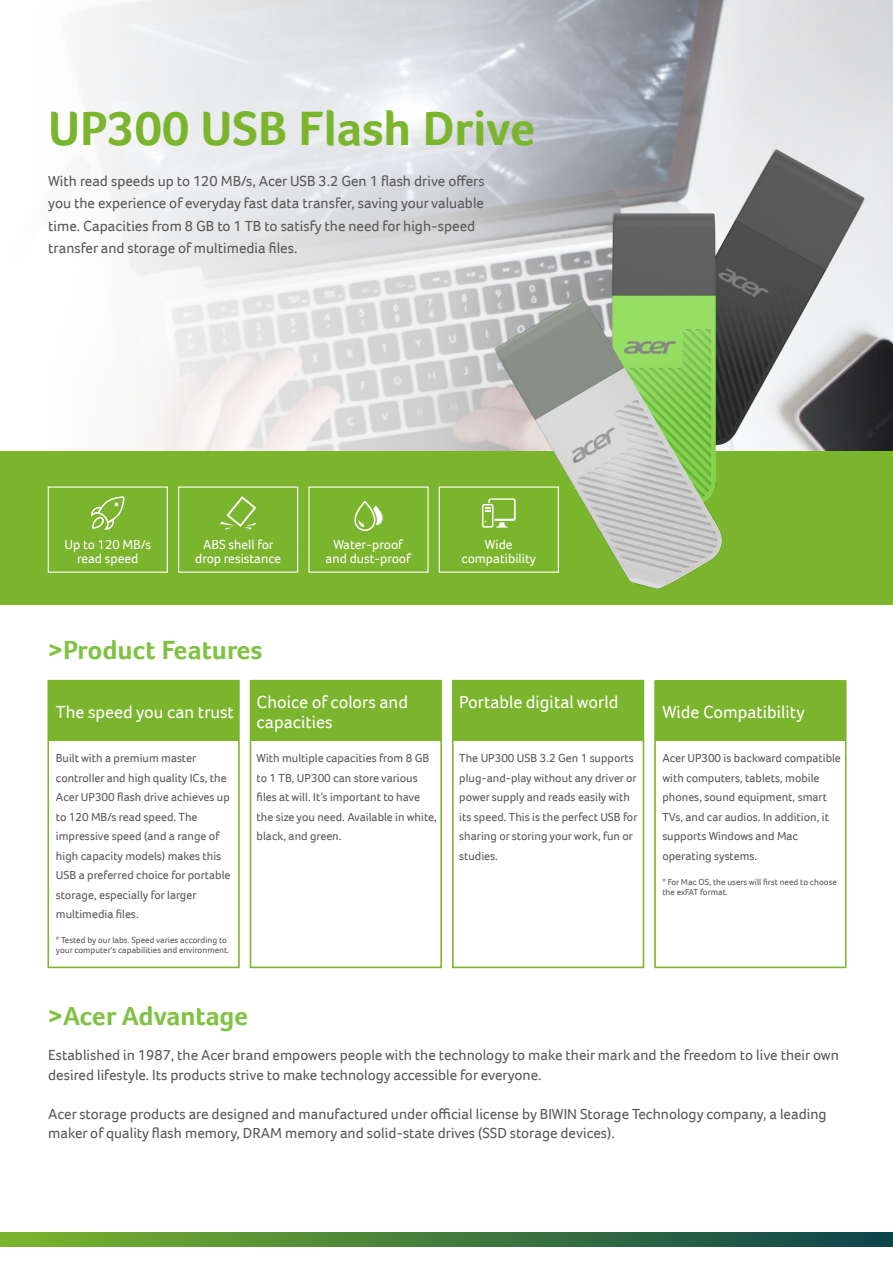
<style>
.page{position:relative;width:893px;height:1263px;background:#fff}
.page>*{position:absolute;margin:0;border:0;box-sizing:border-box;transform-origin:0 0}
.t1{font:700 49.5px "Acer Foco";color:#7bb52d}
.t2{font:700 27px "Acer Foco";color:#80c242}
.t3{font:18px/19.5px "Acer Foco";color:#fff}
.t4{font:15px/22.5px "Acer Foco";color:#595757}
.t5{font:13.5px/13.5px "Acer Foco";color:#fff;text-align:center}
.t6{font:12px/19.5px "Acer Foco";color:#595757}
.t7{font:9px/10.5px "Acer Foco";color:#595757}
</style>
<div class="page">
<svg style="left:95px;top:0;width:798px;height:451px"></svg>
<div style="left:0;top:451px;width:893px;height:153px;background:#7bb52d"></div>
<svg style="left:0;top:1232px;width:893px;height:14px;background:#437c3c"></svg>
<div style="left:48px;top:681px;width:191px;height:59px;background:#7bb52d"></div>
<div style="left:47px;top:680px;width:193px;height:288px;border:2px solid #7bb52d"></div>
<div style="left:251px;top:681px;width:190px;height:59px;background:#7bb52d"></div>
<div style="left:250px;top:680px;width:192px;height:288px;border:2px solid #7bb52d"></div>
<div style="left:453px;top:681px;width:190px;height:59px;background:#7bb52d"></div>
<div style="left:452px;top:680px;width:192px;height:288px;border:2px solid #7bb52d"></div>
<div style="left:655px;top:681px;width:191px;height:59px;background:#7bb52d"></div>
<div style="left:654px;top:681px;width:192px;height:287px;border:2px solid #7bb52d"></div>
<div style="left:48px;top:486px;width:120px;height:87px;border:1px solid #fff"></div>
<svg style="left:91px;top:496px;width:33px;height:34px"></svg>
<div style="left:439px;top:486px;width:120px;height:87px;border:1px solid #fff"></div>
<div style="left:178px;top:486px;width:120px;height:87px;border:1px solid #fff"></div>
<svg style="left:220px;top:496px;width:36px;height:34px"></svg>
<img style="left:466px;top:104px;width:426px;height:501px">
<svg style="left:354px;top:501px;width:29px;height:30px"></svg>
<h1 class="t1" style="left:48px;top:99px;width:489px">UP300 USB Flash Drive</h1>
<p class="t4" style="left:48px;top:169px;width:438px">With read speeds up to 120 MB/s, Acer USB 3.2 Gen 1 flash drive offers you the experience of everyday fast data transfer, saving your valuable time. Capacities from 8 GB to 1 TB to satisfy the need for high-speed transfer and storage of multimedia files.</p>
<p class="t5" style="left:326px;top:538px;width:87px">Water-proof and dust-proof</p>
<p class="t5" style="left:195px;top:538px;width:88px">ABS shell for drop resistance</p>
<p class="t5" style="left:64px;top:538px;width:88px">Up to 120 MB/s read speed</p>
<p class="t5" style="left:462px;top:538px;width:76px">Wide compatibility</p>
<h2 class="t2" style="left:48px;top:634px;width:216px">&gt;Product Features</h2>
<h3 class="t3" style="left:56px;top:702px;width:180px">The speed you can trust</h3>
<p class="t6" style="left:56px;top:748px;width:176px">Built with a premium master controller and high quality ICs, the<br>Acer UP300 flash drive achieves up to 120 MB/s read speed. The impressive speed (and a range of high capacity models) makes this<br>USB a preferred choice for portable storage, especially for larger multimedia files.</p>
<p class="t7" style="left:56px;top:934px;width:175px">* Tested by our labs. Speed varies according to your computer's capabilities and environment.</p>
<h3 class="t3" style="left:257px;top:692px;width:153px">Choice of colors and capacities</h3>
<p class="t6" style="left:257px;top:748px;width:182px">With multiple capacities from 8 GB to 1 TB, UP300 can store various files at will. It’s important to have the size you need. Available in white, black, and green.</p>
<h2 class="t2" style="left:48px;top:1000px;width:202px">&gt;Acer Advantage</h2>
<h3 class="t3" style="left:459px;top:692px;width:161px">Portable digital world</h3>
<p class="t6" style="left:459px;top:748px;width:180px">The UP300 USB 3.2 Gen 1 supports plug-and-play without any driver or power supply and reads easily with its speed. This is the perfect USB for sharing or storing your work, fun or studies.</p>
<h3 class="t3" style="left:662px;top:702px;width:144px">Wide Compatibility</h3>
<p class="t6" style="left:662px;top:748px;width:180px">Acer UP300 is backward compatible with computers, tablets, mobile phones, sound equipment, smart<br>TVs, and car audios. In addition, it supports Windows and Mac operating systems.</p>
<p class="t7" style="left:662px;top:876px;width:176px">* For Mac OS, the users will first need to choose the exFAT format.</p>
<p class="t4" style="left:48px;top:1045px;width:792px;line-height:19.5px">Established in 1987, the Acer brand empowers people with the technology to make their mark and the freedom to live their own desired lifestyle. Its products strive to make technology accessible for everyone.</p>
<p class="t4" style="left:48px;top:1104px;width:780px;line-height:19.5px">Acer storage products are designed and manufactured under official license by BIWIN Storage Technology company, a leading maker of quality flash memory, DRAM memory and solid-state drives (SSD storage devices).</p>
</div>
